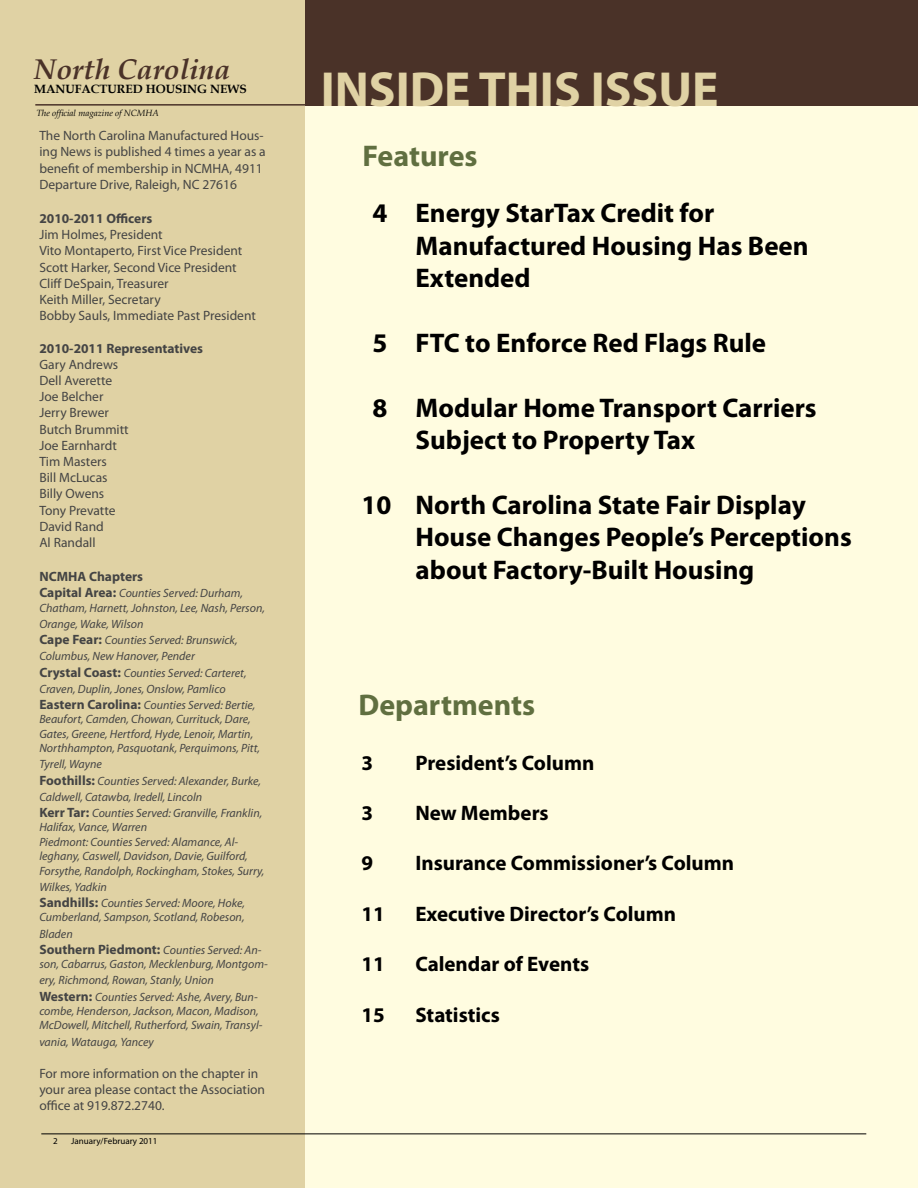
<style>
.page{position:relative;width:918px;height:1188px;background:#fff}
.page>*{position:absolute;margin:0;border:0;box-sizing:border-box;transform-origin:0 0}
.t1{font:700 49.5px "Myriad Pro";color:#e0d2a4}
.t2{font:700 30px "Myriad Pro";color:#606f40}
.t3{font:italic 700 28.5px "Book Antiqua";color:#4a3228}
.t4{font:700 27px/32.4px "Myriad Pro";color:#000}
.t5{font:700 21px "Myriad Pro";color:#000}
.t6{font:13.5px/16.2px "Myriad Pro";color:#444}
.t7{font:700 13.5px "Myriad Pro";color:#444}
.t8{font:italic 12px/16.2px "Myriad Pro";color:#444}
.t9{font:700 12px "Book Antiqua";color:#000}
.t10{font:9px "Myriad Pro";color:#000}
.t11{font:italic 9px "Book Antiqua";color:#000}
.s1{font-weight:700;font-style:normal;font-size:13.5px}
</style>
<div class="page">
<div style="left:0;top:0;width:330px;height:1188px;background:#e0d2a4"></div>
<div style="left:305px;top:106px;width:613px;height:1082px;background:#fffce0"></div>
<div style="left:305px;top:0;width:613px;height:106px;background:#4a3228"></div>
<hr style="left:41px;top:1134px;width:825px;height:1px;background:#000">
<hr style="left:35px;top:104px;width:273px;height:2px;background:#4a3228">
<h3 class="t3" style="left:34px;top:53px;width:198px">North Carolina</h3>
<p class="t9" style="left:34px;top:82px;width:214px">MANUFACTURED HOUSING NEWS</p>
<p class="t11" style="left:36px;top:107px;width:124px">The official magazine of NCMHA</p>
<p class="t6" style="left:39px;top:128px;width:228px">The North Carolina Manufactured Hous&shy;ing News is published 4 times a year as a benefit of membership in NCMHA, 4911<br>Departure Drive, Raleigh, NC 27616</p>
<p class="t7" style="left:39px;top:210px;width:115px">2010-2011 Officers</p>
<p class="t6" style="left:39px;top:227px;width:218px">Jim Holmes, President<br>Vito Montaperto, First Vice President<br>Scott Harker, Second Vice President<br>Cliff DeSpain, Treasurer<br>Keith Miller, Secretary<br>Bobby Sauls, Immediate Past President</p>
<p class="t7" style="left:39px;top:339px;width:165px">2010-2011 Representatives</p>
<p class="t6" style="left:39px;top:356px;width:91px">Gary Andrews<br>Dell Averette<br>Joe Belcher<br>Jerry Brewer<br>Butch Brummitt<br>Joe Earnhardt<br>Tim Masters<br>Bill McLucas<br>Billy Owens<br>Tony Prevatte<br>David Rand<br>Al Randall</p>
<p class="t7" style="left:39px;top:568px;width:105px">NCMHA Chapters</p>
<p class="t8" style="left:39px;top:586px;width:227px;line-height:14.4px"><span class="s1">Capital Area:</span> Counties Served: Durham,<br>Chatham, Harnett, Johnston, Lee, Nash, Person,</p>
<p class="t8" style="left:39px;top:616px;width:217px">Orange, Wake, Wilson<br><span class="s1">Cape Fear:</span> Counties Served: Brunswick, Columbus, New Hanover, Pender<br><span class="s1">Crystal Coast:</span> Counties Served: Carteret, Craven, Duplin, Jones, Onslow, Pamlico <span class="s1">Eastern Carolina:</span> Counties Served: Bertie,</p>
<p class="t8" style="left:39px;top:712px;width:222px;line-height:14.4px">Beaufort, Camden, Chowan, Currituck, Dare,<br>Gates, Greene, Hertford, Hyde, Lenoir, Martin,<br>Northhampton, Pasquotank, Perquimons, Pitt,</p>
<p class="t8" style="left:39px;top:756px;width:224px">Tyrell, Wayne<br><span class="s1">Foothills:</span> Counties Served: Alexander, Burke, Caldwell, Catawba, Iredell, Lincoln<br><span class="s1">Kerr Tar:</span> Counties Served: Granville, Franklin,</p>
<p class="t8" style="left:39px;top:820px;width:227px;line-height:14.4px">Halifax, Vance, Warren<br>Piedmont: Counties Served: Alamance, Al&shy;leghany, Caswell, Davidson, Davie, Guilford, Forsythe, Randolph, Rockingham, Stokes, Surry,</p>
<p class="t8" style="left:39px;top:879px;width:207px">Wilkes, Yadkin<br><span class="s1">Sandhills:</span> Counties Served: Moore, Hoke,</p>
<p class="t8" style="left:39px;top:909px;width:224px">Cumberland, Sampson, Scotland, Robeson,<br>Bladen<br><span class="s1">Southern Piedmont:</span> Counties Served: An-</p>
<p class="t8" style="left:39px;top:956px;width:230px">son, Cabarrus, Gaston, Mecklenburg, Montgom&shy;ery, Richmond, Rowan, Stanly, Union<br><span class="s1">Western:</span> Counties Served: Ashe, Avery, Bun-</p>
<p class="t8" style="left:39px;top:1004px;width:225px;line-height:14.4px">combe, Henderson, Jackson, Macon, Madison,<br>McDowell, Mitchell, Rutherford, Swain, Transyl-</p>
<p class="t8" style="left:39px;top:1033px;width:116px">vania, Watauga, Yancey</p>
<p class="t6" style="left:39px;top:1066px;width:227px">For more information on the chapter in your area please contact the Association office at 919.872.2740.</p>
<p class="t10" style="left:71px;top:1136px;width:88px">January/February 2011</p>
<p class="t10" style="left:54px;top:1137px;width:6px">2</p>
<p class="t10" style="left:77px;top:1137px;width:88px">January/February 2011</p>
<h1 class="t1" style="left:321px;top:57px;width:399px">INSIDE THIS ISSUE</h1>
<h2 class="t2" style="left:363px;top:137px;width:116px">Features</h2>
<h3 class="t4" style="left:416px;top:196px;width:395px;text-indent:-43px">4 Energy StarTax Credit for<br>Manufactured Housing Has Been<br>Extended</h3>
<h3 class="t4" style="left:372px;top:326px;width:395px">5 FTC to Enforce Red Flags Rule</h3>
<h3 class="t4" style="left:416px;top:391px;width:403px;text-indent:-43px">8 Modular Home Transport Carriers<br>Subject to Property Tax</h3>
<h3 class="t4" style="left:416px;top:488px;width:438px;text-indent:-54px">10 North Carolina State Fair Display<br>House Changes People’s Perceptions about Factory-Built Housing</h3>
<h2 class="t2" style="left:358px;top:686px;width:178px">Departments</h2>
<h3 class="t5" style="left:361px;top:749px;width:13px">3</h3>
<h3 class="t5" style="left:415px;top:749px;width:180px">President’s Column</h3>
<h3 class="t5" style="left:361px;top:799px;width:13px">3</h3>
<h3 class="t5" style="left:415px;top:799px;width:135px">New Members</h3>
<h3 class="t5" style="left:361px;top:850px;width:13px">9</h3>
<h3 class="t5" style="left:415px;top:850px;width:320px">Insurance Commissioner’s Column</h3>
<h3 class="t5" style="left:361px;top:900px;width:25px">11</h3>
<h3 class="t5" style="left:415px;top:900px;width:262px">Executive Director’s Column</h3>
<h3 class="t5" style="left:361px;top:950px;width:25px">11</h3>
<h3 class="t5" style="left:415px;top:950px;width:175px">Calendar of Events</h3>
<h3 class="t5" style="left:361px;top:1001px;width:25px">15</h3>
<h3 class="t5" style="left:415px;top:1001px;width:86px">Statistics</h3>
</div>
